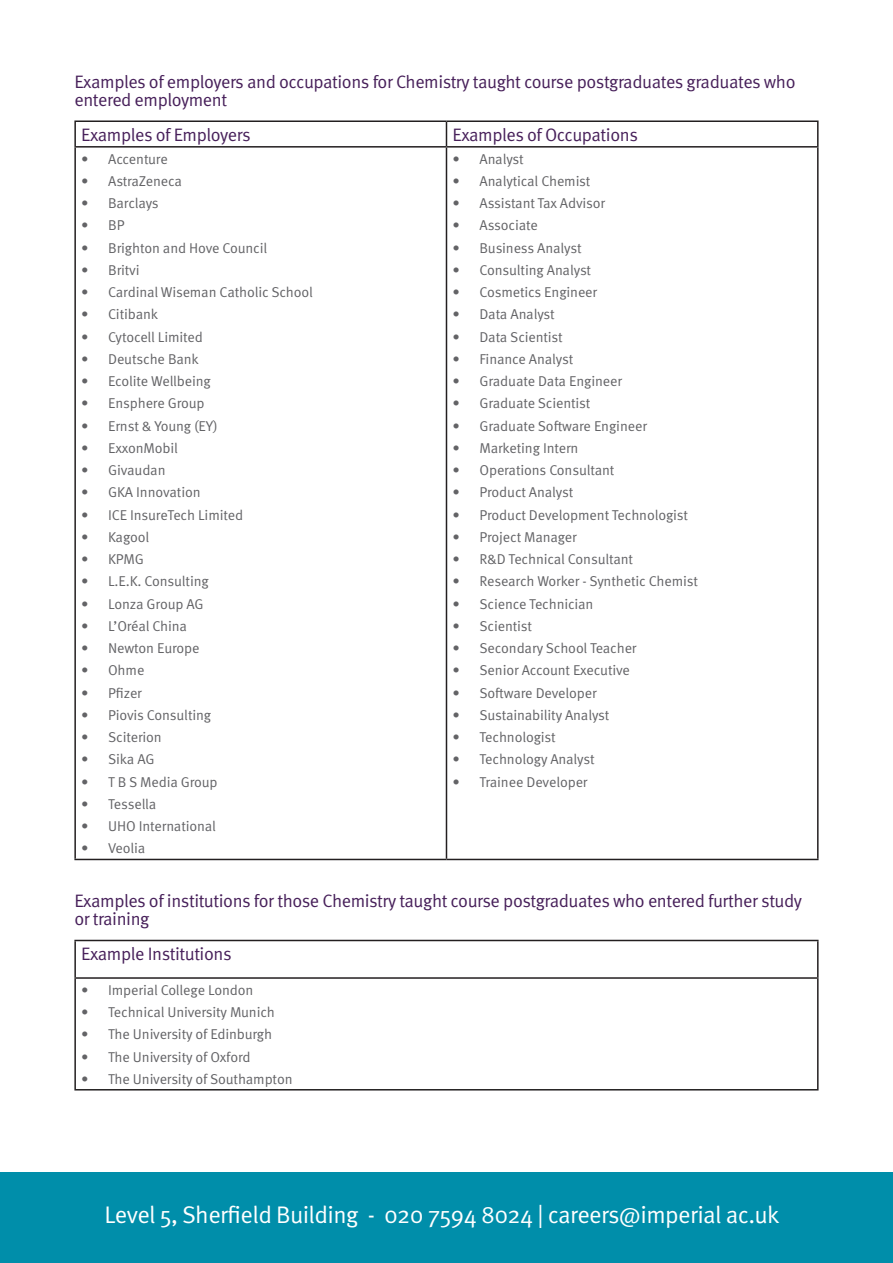
<style>
.page{position:relative;width:893px;height:1263px;background:#fff}
.page>*{position:absolute;margin:0;border:0;box-sizing:border-box;transform-origin:0 0}
.t1{font:24px "Meta Pro Norm";letter-spacing:-.025em;color:#fff}
.Steps{font:18px/18px "Meta Pro Norm";letter-spacing:-.025em;color:#47205a}
.Main_Title{font:18px "Meta Pro Norm";letter-spacing:-.025em;color:#47205a}
.t2{font:14.25px "Meta Pro Norm";letter-spacing:-.01em;color:#636366}
</style>
<div class="page">
<hr style="left:74px;top:120px;width:372px;height:2px;background:#231f20">
<hr style="left:74px;top:122px;width:2px;height:24px;background:#231f20">
<hr style="left:446px;top:120px;width:373px;height:2px;background:#231f20">
<svg style="left:446px;top:122px;width:1px;height:24px"></svg>
<hr style="left:817px;top:122px;width:2px;height:24px;background:#231f20">
<hr style="left:74px;top:146px;width:372px;height:2px;background:#231f20">
<hr style="left:74px;top:148px;width:2px;height:711px;background:#231f20">
<hr style="left:446px;top:146px;width:373px;height:2px;background:#231f20">
<hr style="left:446px;top:148px;width:1px;height:711px;background:#231f20">
<hr style="left:817px;top:148px;width:2px;height:711px;background:#231f20">
<hr style="left:74px;top:859px;width:372px;height:1px;background:#231f20">
<hr style="left:446px;top:859px;width:373px;height:1px;background:#231f20">
<hr style="left:74px;top:940px;width:745px;height:1px;background:#231f20">
<hr style="left:74px;top:941px;width:2px;height:36px;background:#231f20">
<hr style="left:817px;top:941px;width:2px;height:36px;background:#231f20">
<hr style="left:74px;top:977px;width:745px;height:2px;background:#231f20">
<hr style="left:74px;top:979px;width:2px;height:110px;background:#231f20">
<hr style="left:817px;top:979px;width:2px;height:110px;background:#231f20">
<hr style="left:74px;top:1089px;width:745px;height:1px;background:#231f20">
<div style="left:0;top:1172px;width:893px;height:91px;background:#008eaa"></div>
<p class="Steps" style="left:74px;top:72px;width:723px">Examples of employers and occupations for Chemistry taught course postgraduates graduates who entered employment</p>
<p class="Steps" style="left:81px;top:124px;width:171px">Examples of Employers</p>
<p class="Steps" style="left:452px;top:124px;width:187px">Examples of Occupations</p>
<p class="t2" style="left:81px;top:148px;width:88px">• Accenture</p>
<p class="t2" style="left:81px;top:170px;width:102px">• AstraZeneca</p>
<p class="t2" style="left:81px;top:192px;width:79px">• Barclays</p>
<p class="t2" style="left:81px;top:215px;width:45px">• BP</p>
<p class="t2" style="left:81px;top:237px;width:188px">• Brighton and Hove Council</p>
<p class="t2" style="left:81px;top:259px;width:60px">• Britvi</p>
<p class="t2" style="left:81px;top:281px;width:233px">• Cardinal Wiseman Catholic School</p>
<p class="t2" style="left:81px;top:304px;width:78px">• Citibank</p>
<p class="t2" style="left:81px;top:326px;width:123px">• Cytocell Limited</p>
<p class="t2" style="left:81px;top:348px;width:119px">• Deutsche Bank</p>
<p class="t2" style="left:81px;top:370px;width:131px">• Ecolite Wellbeing</p>
<p class="t2" style="left:81px;top:393px;width:125px">• Ensphere Group</p>
<p class="t2" style="left:81px;top:415px;width:138px">• Ernst &amp; Young (EY)</p>
<p class="t2" style="left:81px;top:437px;width:98px">• ExxonMobil</p>
<p class="t2" style="left:81px;top:459px;width:86px">• Givaudan</p>
<p class="t2" style="left:81px;top:482px;width:121px">• GKA Innovation</p>
<p class="t2" style="left:81px;top:504px;width:164px">• ICE InsureTech Limited</p>
<p class="t2" style="left:81px;top:526px;width:70px">• Kagool</p>
<p class="t2" style="left:81px;top:548px;width:64px">• KPMG</p>
<p class="t2" style="left:81px;top:571px;width:129px">• L.E.K. Consulting</p>
<p class="t2" style="left:81px;top:593px;width:124px">• Lonza Group AG</p>
<p class="t2" style="left:81px;top:615px;width:107px">• L’Oréal China</p>
<p class="t2" style="left:81px;top:637px;width:120px">• Newton Europe</p>
<p class="t2" style="left:81px;top:660px;width:65px">• Ohme</p>
<p class="t2" style="left:81px;top:682px;width:62px">• Pfizer</p>
<p class="t2" style="left:81px;top:704px;width:132px">• Piovis Consulting</p>
<p class="t2" style="left:81px;top:726px;width:82px">• Sciterion</p>
<p class="t2" style="left:81px;top:749px;width:75px">• Sika AG</p>
<p class="t2" style="left:81px;top:771px;width:138px">• T B S Media Group</p>
<p class="t2" style="left:81px;top:793px;width:77px">• Tessella</p>
<p class="t2" style="left:81px;top:815px;width:136px">• UHO International</p>
<p class="t2" style="left:81px;top:838px;width:66px">• Veolia</p>
<p class="t2" style="left:452px;top:148px;width:73px">• Analyst</p>
<p class="t2" style="left:452px;top:170px;width:139px">• Analytical Chemist</p>
<p class="t2" style="left:452px;top:192px;width:154px">• Assistant Tax Advisor</p>
<p class="t2" style="left:452px;top:215px;width:87px">• Associate</p>
<p class="t2" style="left:452px;top:237px;width:131px">• Business Analyst</p>
<p class="t2" style="left:452px;top:259px;width:140px">• Consulting Analyst</p>
<p class="t2" style="left:452px;top:281px;width:146px">• Cosmetics Engineer</p>
<p class="t2" style="left:452px;top:304px;width:104px">• Data Analyst</p>
<p class="t2" style="left:452px;top:326px;width:112px">• Data Scientist</p>
<p class="t2" style="left:452px;top:348px;width:122px">• Finance Analyst</p>
<p class="t2" style="left:452px;top:370px;width:171px">• Graduate Data Engineer</p>
<p class="t2" style="left:452px;top:393px;width:139px">• Graduate Scientist</p>
<p class="t2" style="left:452px;top:415px;width:196px">• Graduate Software Engineer</p>
<p class="t2" style="left:452px;top:437px;width:128px">• Marketing Intern</p>
<p class="t2" style="left:452px;top:459px;width:163px">• Operations Consultant</p>
<p class="t2" style="left:452px;top:482px;width:122px">• Product Analyst</p>
<p class="t2" style="left:452px;top:504px;width:237px">• Product Development Technologist</p>
<p class="t2" style="left:452px;top:526px;width:126px">• Project Manager</p>
<p class="t2" style="left:452px;top:548px;width:182px">• R&amp;D Technical Consultant</p>
<p class="t2" style="left:452px;top:571px;width:247px">• Research Worker - Synthetic Chemist</p>
<p class="t2" style="left:452px;top:593px;width:143px">• Science Technician</p>
<p class="t2" style="left:452px;top:615px;width:81px">• Scientist</p>
<p class="t2" style="left:452px;top:637px;width:186px">• Secondary School Teacher</p>
<p class="t2" style="left:452px;top:660px;width:179px">• Senior Account Executive</p>
<p class="t2" style="left:452px;top:682px;width:146px">• Software Developer</p>
<p class="t2" style="left:452px;top:704px;width:158px">• Sustainability Analyst</p>
<p class="t2" style="left:452px;top:726px;width:105px">• Technologist</p>
<p class="t2" style="left:452px;top:749px;width:144px">• Technology Analyst</p>
<p class="t2" style="left:452px;top:771px;width:137px">• Trainee Developer</p>
<p class="Steps" style="left:74px;top:891px;width:729px">Examples of institutions for those Chemistry taught course postgraduates who entered further study or training</p>
<p class="Main_Title" style="left:81px;top:940px;width:152px">Example Institutions</p>
<p class="t2" style="left:81px;top:979px;width:174px">• Imperial College London</p>
<p class="t2" style="left:81px;top:1001px;width:195px">• Technical University Munich</p>
<p class="t2" style="left:81px;top:1023px;width:192px">• The University of Edinburgh</p>
<p class="t2" style="left:81px;top:1046px;width:171px">• The University of Oxford</p>
<p class="t2" style="left:81px;top:1068px;width:213px">• The University of Southampton</p>
<p class="t1" style="left:105px;top:1196px;width:676px">Level 5, Sherfield Building - 020 7594 8024 | careers@imperial ac.uk</p>
</div>
